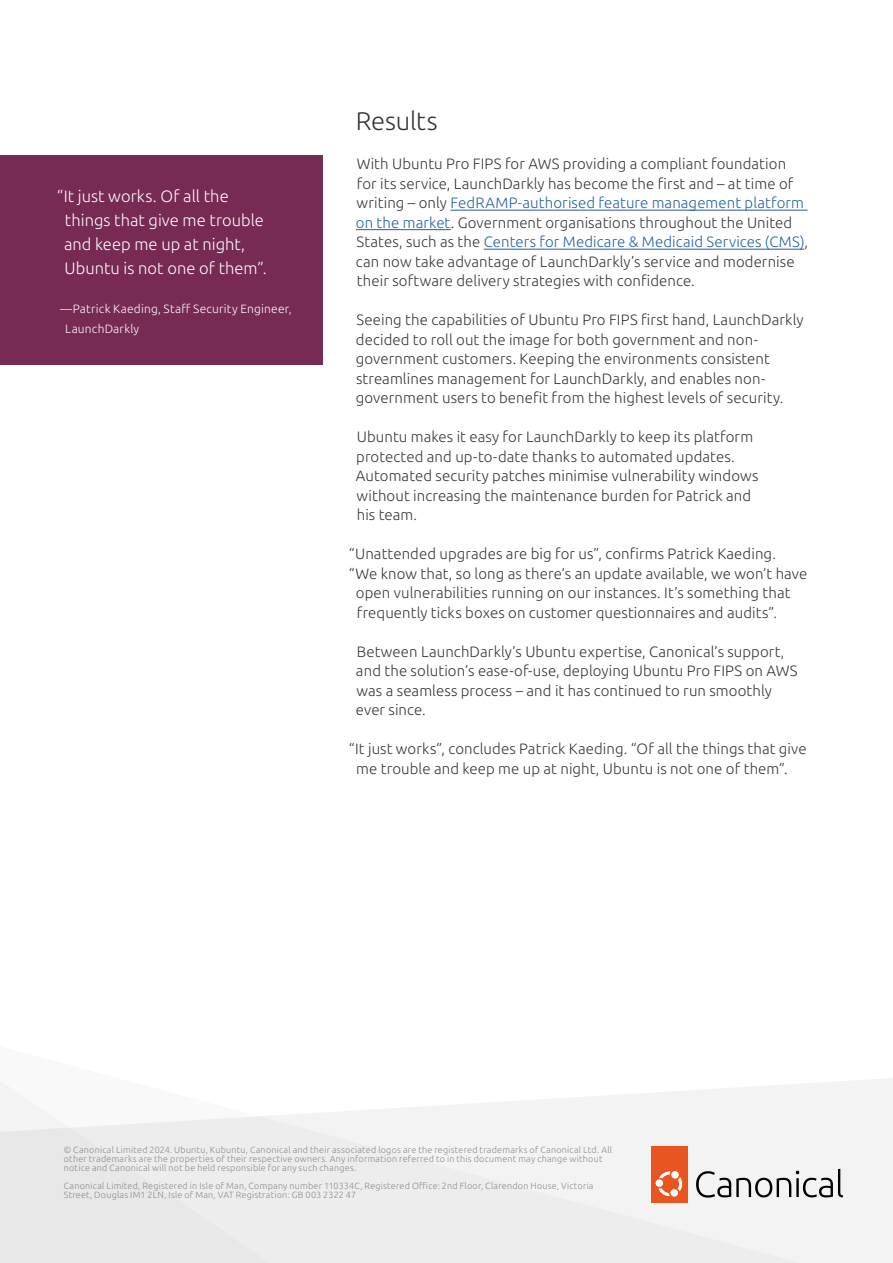
<style>
.page{position:relative;width:893px;height:1263px;background:#fff}
.page>*{position:absolute;margin:0;border:0;box-sizing:border-box;transform-origin:0 0}
.t1{font:25.5px "Ubuntu";letter-spacing:-.005em;color:#333}
.t2{font:16.5px/24px "Ubuntu";letter-spacing:.005em;color:#fff}
.t3{font:15px/19.5px "Ubuntu";letter-spacing:.005em;color:#333}
.t4{font:12px/19.5px "Ubuntu";letter-spacing:.02em;color:#fff}
.t5{font:9px/9px "Ubuntu";letter-spacing:.03em;color:#888}
.s1{color:#215e9e}
</style>
<div class="page">
<div style="left:801px;top:1078px;width:92px;height:185px;background:#f3f3f3"></div>
<svg style="left:0;top:1081px;width:801px;height:182px;fill:#ededed"></svg>
<svg style="left:696px;top:1169px;width:147px;height:28px"></svg>
<div style="left:651px;top:1146px;width:36px;height:57px;background:#e95420"></div>
<div style="left:656px;top:1179px;width:7px;height:8px;background:#fff;border-radius:50%"></div>
<div style="left:671px;top:1171px;width:8px;height:7px;background:#fff;border-radius:50%"></div>
<svg style="left:658px;top:1188px;width:12px;height:8px"></svg>
<div style="left:670px;top:1189px;width:8px;height:7px;background:#fff;border-radius:50%"></div>
<svg style="left:678px;top:1177px;width:5px;height:14px"></svg>
<svg style="left:659px;top:1171px;width:12px;height:7px"></svg>
<div style="left:0;top:155px;width:322px;height:209px;background:#772a54"></div>
<hr style="left:450px;top:210px;width:357px;height:1px;background:#215e9e">
<hr style="left:356px;top:229px;width:95px;height:1px;background:#215e9e">
<hr style="left:484px;top:249px;width:320px;height:1px;background:#215e9e">
<p class="t2" style="left:64px;top:184px;width:204px;text-indent:-7px">“It just works. Of all the things that give me trouble and keep me up at night,<br>Ubuntu is not one of them”.</p>
<p class="t4" style="left:65px;top:299px;width:228px;text-indent:-5px">—Patrick Kaeding, Staff Security Engineer,<br>LaunchDarkly</p>
<h1 class="t1" style="left:356px;top:106px;width:83px">Results</h1>
<p class="t3" style="left:356px;top:154px;width:453px">With Ubuntu Pro FIPS for AWS providing a compliant foundation for its service, LaunchDarkly has become the first and – at time of writing – only <span class="s1">FedRAMP-authorised feature management platform on the market</span>. Government organisations throughout the United States, such as the <span class="s1">Centers for Medicare &amp; Medicaid Services (CMS)</span>, can now take advantage of LaunchDarkly’s service and modernise their software delivery strategies with confidence.</p>
<p class="t3" style="left:356px;top:310px;width:449px">Seeing the capabilities of Ubuntu Pro FIPS first hand, LaunchDarkly decided to roll out the image for both government and non&shy;government customers. Keeping the environments consistent streamlines management for LaunchDarkly, and enables non&shy;government users to benefit from the highest levels of security.</p>
<p class="t3" style="left:356px;top:427px;width:404px">Ubuntu makes it easy for LaunchDarkly to keep its platform protected and up-to-date thanks to automated updates.<br>Automated security patches minimise vulnerability windows without increasing the maintenance burden for Patrick and his team.</p>
<p class="t3" style="left:349px;top:544px;width:428px">“Unattended upgrades are big for us”, confirms Patrick Kaeding.</p>
<p class="t3" style="left:349px;top:563px;width:460px">“We know that, so long as there’s an update available, we won’t have</p>
<p class="t3" style="left:356px;top:583px;width:436px">open vulnerabilities running on our instances. It’s something that</p>
<p class="t3" style="left:357px;top:602px;width:422px">frequently ticks boxes on customer questionnaires and audits”.</p>
<p class="t3" style="left:356px;top:641px;width:443px">Between LaunchDarkly’s Ubuntu expertise, Canonical’s support, and the solution’s ease-of-use, deploying Ubuntu Pro FIPS on AWS was a seamless process – and it has continued to run smoothly ever since.</p>
<p class="t3" style="left:356px;top:739px;width:452px;text-indent:-7px">“It just works”, concludes Patrick Kaeding. “Of all the things that give me trouble and keep me up at night, Ubuntu is not one of them”.</p>
<p class="t5" style="left:64px;top:1145px;width:550px">© Canonical Limited 2024. Ubuntu, Kubuntu, Canonical and their associated logos are the registered trademarks of Canonical Ltd. All other trademarks are the properties of their respective owners. Any information referred to in this document may change without notice and Canonical will not be held responsible for any such changes.</p>
<p class="t5" style="left:64px;top:1181px;width:531px">Canonical Limited, Registered in Isle of Man, Company number 110334C, Registered Office: 2nd Floor, Clarendon House, Victoria<br>Street, Douglas IM1 2LN, Isle of Man, VAT Registration: GB 003 2322 47</p>
</div>
